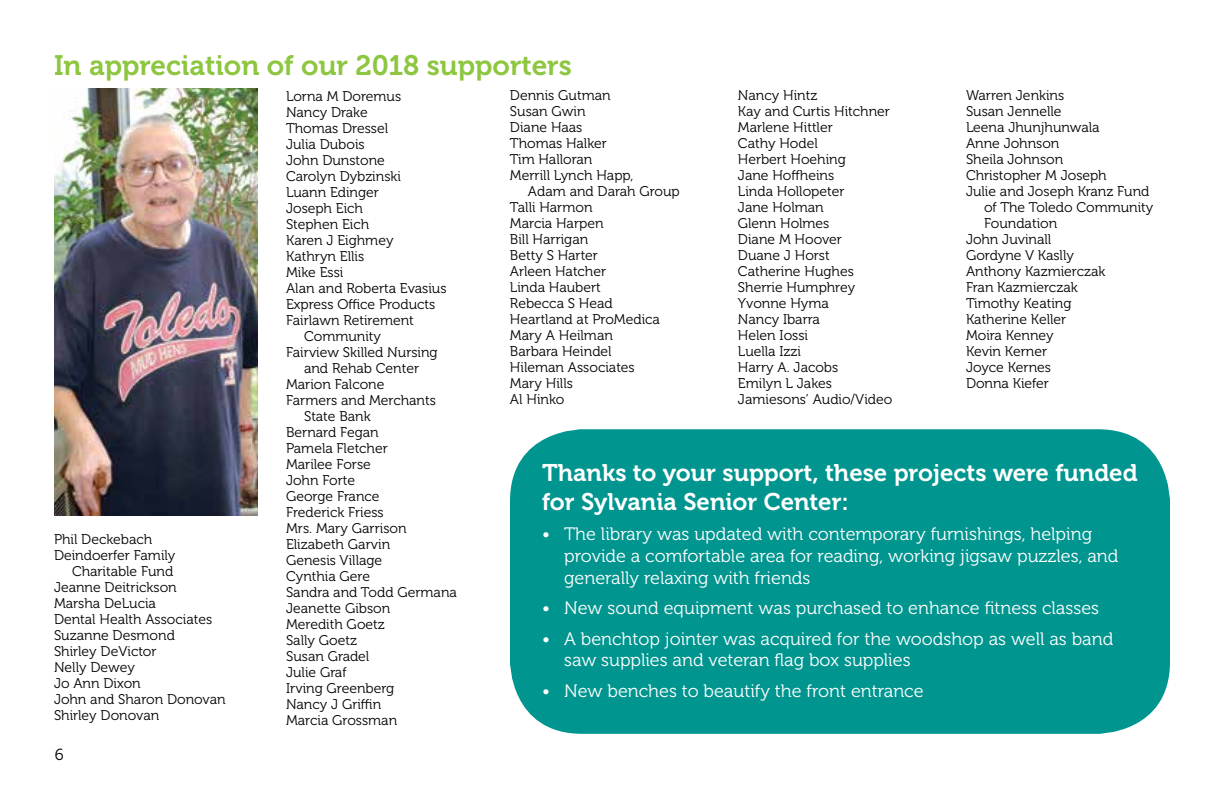
<style>
.page{position:relative;width:1224px;height:792px;background:#fff}
.page>*{position:absolute;margin:0;border:0;box-sizing:border-box;transform-origin:0 0}
.t1{font:28px "Museo 700";color:#8dc63f}
.t2{font:24px/28.8px "Museo 700";color:#fff}
.t3{font:18px/21.6px "Museo 300";color:#fff}
.t4{font:16px "Museo 300";color:#000}
.t5{font:14px/16px "Museo 300";color:#000}
</style>
<div class="page">
<div style="left:510px;top:429px;width:660px;height:305px;background:#00958f;border-radius:72px"></div>
<img style="left:55px;top:89px;width:203px;height:427px">
<h1 class="t1" style="left:54px;top:50px;width:519px">In appreciation of our 2018 supporters</h1>
<p class="t5" style="left:54px;top:532px;width:100px">Phil Deckebach</p>
<p class="t5" style="left:54px;top:548px;width:123px">Deindoerfer Family</p>
<p class="t5" style="left:72px;top:564px;width:103px">Charitable Fund</p>
<p class="t5" style="left:54px;top:580px;width:124px">Jeanne Deitrickson</p>
<p class="t5" style="left:54px;top:596px;width:104px">Marsha DeLucia</p>
<p class="t5" style="left:54px;top:612px;width:160px">Dental Health Associates</p>
<p class="t5" style="left:54px;top:628px;width:122px">Suzanne Desmond</p>
<p class="t5" style="left:54px;top:644px;width:104px">Shirley DeVictor</p>
<p class="t5" style="left:54px;top:660px;width:82px">Nelly Dewey</p>
<p class="t5" style="left:54px;top:676px;width:88px">Jo Ann Dixon</p>
<p class="t5" style="left:54px;top:692px;width:173px">John and Sharon Donovan</p>
<p class="t5" style="left:54px;top:708px;width:107px">Shirley Donovan</p>
<p class="t4" style="left:55px;top:746px;width:10px">6</p>
<p class="t5" style="left:286px;top:88px;width:117px">Lorna M Doremus</p>
<p class="t5" style="left:286px;top:104px;width:83px">Nancy Drake</p>
<p class="t5" style="left:286px;top:120px;width:104px">Thomas Dressel</p>
<p class="t5" style="left:286px;top:136px;width:80px">Julia Dubois</p>
<p class="t5" style="left:286px;top:152px;width:100px">John Dunstone</p>
<p class="t5" style="left:286px;top:168px;width:116px">Carolyn Dybzinski</p>
<p class="t5" style="left:286px;top:184px;width:94px">Luann Edinger</p>
<p class="t5" style="left:286px;top:200px;width:78px">Joseph Eich</p>
<p class="t5" style="left:286px;top:216px;width:85px">Stephen Eich</p>
<p class="t5" style="left:286px;top:232px;width:109px">Karen J Eighmey</p>
<p class="t5" style="left:286px;top:248px;width:80px">Kathryn Ellis</p>
<p class="t5" style="left:286px;top:264px;width:59px">Mike Essi</p>
<p class="t5" style="left:286px;top:280px;width:162px">Alan and Roberta Evasius</p>
<p class="t5" style="left:286px;top:296px;width:151px">Express Office Products</p>
<p class="t5" style="left:286px;top:312px;width:129px">Fairlawn Retirement</p>
<p class="t5" style="left:304px;top:328px;width:78px">Community</p>
<p class="t5" style="left:286px;top:344px;width:153px">Fairview Skilled Nursing</p>
<p class="t5" style="left:304px;top:360px;width:117px">and Rehab Center</p>
<p class="t5" style="left:286px;top:376px;width:100px">Marion Falcone</p>
<p class="t5" style="left:286px;top:392px;width:151px">Farmers and Merchants</p>
<p class="t5" style="left:304px;top:408px;width:68px">State Bank</p>
<p class="t5" style="left:286px;top:424px;width:94px">Bernard Fegan</p>
<p class="t5" style="left:286px;top:440px;width:103px">Pamela Fletcher</p>
<p class="t5" style="left:286px;top:456px;width:86px">Marilee Forse</p>
<p class="t5" style="left:286px;top:472px;width:71px">John Forte</p>
<p class="t5" style="left:286px;top:488px;width:95px">George France</p>
<p class="t5" style="left:286px;top:504px;width:99px">Frederick Friess</p>
<p class="t5" style="left:286px;top:520px;width:122px">Mrs. Mary Garrison</p>
<p class="t5" style="left:286px;top:536px;width:106px">Elizabeth Garvin</p>
<p class="t5" style="left:286px;top:552px;width:98px">Genesis Village</p>
<p class="t5" style="left:286px;top:568px;width:86px">Cynthia Gere</p>
<p class="t5" style="left:286px;top:584px;width:172px">Sandra and Todd Germana</p>
<p class="t5" style="left:286px;top:600px;width:106px">Jeanette Gibson</p>
<p class="t5" style="left:286px;top:616px;width:100px">Meredith Goetz</p>
<p class="t5" style="left:286px;top:632px;width:73px">Sally Goetz</p>
<p class="t5" style="left:286px;top:648px;width:85px">Susan Gradel</p>
<p class="t5" style="left:286px;top:664px;width:62px">Julie Graf</p>
<p class="t5" style="left:286px;top:680px;width:110px">Irving Greenberg</p>
<p class="t5" style="left:286px;top:696px;width:97px">Nancy J Griffin</p>
<p class="t5" style="left:286px;top:712px;width:113px">Marcia Grossman</p>
<p class="t5" style="left:510px;top:87px;width:102px">Dennis Gutman</p>
<p class="t5" style="left:510px;top:103px;width:77px">Susan Gwin</p>
<p class="t5" style="left:510px;top:119px;width:74px">Diane Haas</p>
<p class="t5" style="left:510px;top:135px;width:98px">Thomas Halker</p>
<p class="t5" style="left:510px;top:151px;width:84px">Tim Halloran</p>
<p class="t5" style="left:510px;top:167px;width:125px">Merrill Lynch Happ,</p>
<p class="t5" style="left:528px;top:183px;width:153px">Adam and Darah Group</p>
<p class="t5" style="left:510px;top:199px;width:84px">Talli Harmon</p>
<p class="t5" style="left:510px;top:215px;width:95px">Marcia Harpen</p>
<p class="t5" style="left:510px;top:231px;width:80px">Bill Harrigan</p>
<p class="t5" style="left:510px;top:247px;width:90px">Betty S Harter</p>
<p class="t5" style="left:510px;top:263px;width:98px">Arleen Hatcher</p>
<p class="t5" style="left:510px;top:279px;width:92px">Linda Haubert</p>
<p class="t5" style="left:510px;top:295px;width:104px">Rebecca S Head</p>
<p class="t5" style="left:510px;top:311px;width:152px">Heartland at ProMedica</p>
<p class="t5" style="left:510px;top:327px;width:104px">Mary A Heilman</p>
<p class="t5" style="left:510px;top:343px;width:103px">Barbara Heindel</p>
<p class="t5" style="left:510px;top:359px;width:126px">Hileman Associates</p>
<p class="t5" style="left:510px;top:375px;width:64px">Mary Hills</p>
<p class="t5" style="left:510px;top:391px;width:56px">Al Hinko</p>
<p class="t5" style="left:738px;top:87px;width:156px">Nancy Hintz<br>Kay and Curtis Hitchner<br>Marlene Hittler<br>Cathy Hodel<br>Herbert Hoehing<br>Jane Hoffheins<br>Linda Hollopeter<br>Jane Holman<br>Glenn Holmes<br>Diane M Hoover<br>Duane J Horst<br>Catherine Hughes<br>Sherrie Humphrey<br>Yvonne Hyma<br>Nancy Ibarra<br>Helen Iossi<br>Luella Izzi<br>Harry A. Jacobs<br>Emilyn L Jakes<br>Jamiesons’ Audio/Video</p>
<p class="t5" style="left:966px;top:87px;width:100px">Warren Jenkins</p>
<p class="t5" style="left:966px;top:103px;width:97px">Susan Jennelle</p>
<p class="t5" style="left:966px;top:119px;width:135px">Leena Jhunjhunwala</p>
<p class="t5" style="left:966px;top:135px;width:95px">Anne Johnson</p>
<p class="t5" style="left:966px;top:151px;width:99px">Sheila Johnson</p>
<p class="t5" style="left:966px;top:167px;width:142px">Christopher M Joseph</p>
<p class="t5" style="left:966px;top:183px;width:185px">Julie and Joseph Kranz Fund</p>
<p class="t5" style="left:984px;top:199px;width:171px">of The Toledo Community</p>
<p class="t5" style="left:984px;top:215px;width:75px">Foundation</p>
<p class="t5" style="left:966px;top:231px;width:87px">John Juvinall</p>
<p class="t5" style="left:966px;top:247px;width:109px">Gordyne V Kaslly</p>
<p class="t5" style="left:966px;top:263px;width:141px">Anthony Kazmierczak</p>
<p class="t5" style="left:966px;top:279px;width:113px">Fran Kazmierczak</p>
<p class="t5" style="left:966px;top:295px;width:107px">Timothy Keating</p>
<p class="t5" style="left:966px;top:311px;width:102px">Katherine Keller</p>
<p class="t5" style="left:966px;top:327px;width:89px">Moira Kenney</p>
<p class="t5" style="left:966px;top:343px;width:83px">Kevin Kerner</p>
<p class="t5" style="left:966px;top:359px;width:87px">Joyce Kernes</p>
<p class="t5" style="left:966px;top:375px;width:85px">Donna Kiefer</p>
<h2 class="t2" style="left:542px;top:459px;width:597px">Thanks to your support, these projects were funded for Sylvania Senior Center:</h2>
<p class="t3" style="left:564px;top:524px;width:556px;text-indent:-22px">• The library was updated with contemporary furnishings, helping provide a comfortable area for reading, working jigsaw puzzles, and generally relaxing with friends</p>
<p class="t3" style="left:542px;top:597px;width:558px">• New sound equipment was purchased to enhance fitness classes</p>
<p class="t3" style="left:564px;top:628px;width:551px;text-indent:-22px">• A benchtop jointer was acquired for the woodshop as well as band saw supplies and veteran flag box supplies</p>
<p class="t3" style="left:542px;top:680px;width:383px">• New benches to beautify the front entrance</p>
</div>
